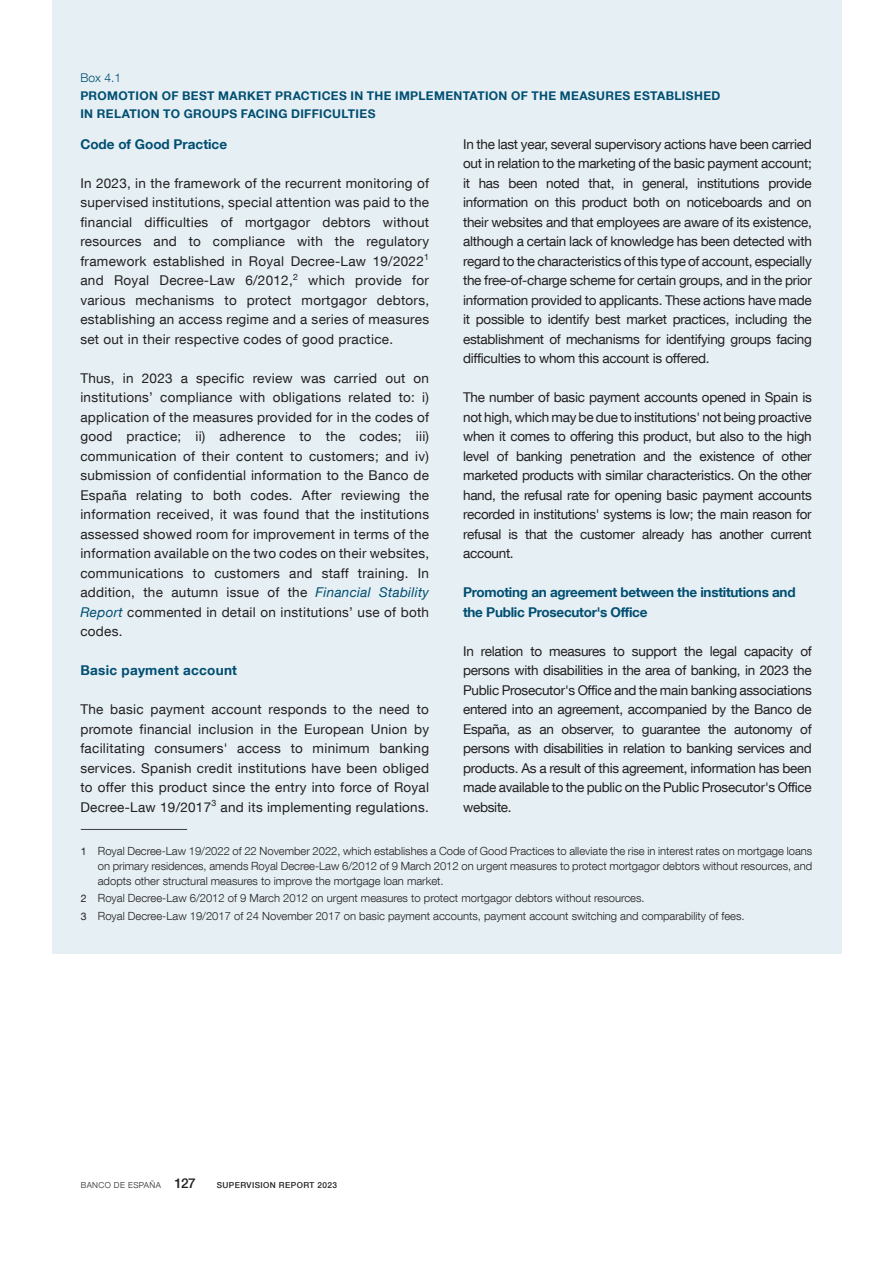
<style>
.page{position:relative;width:893px;height:1263px;background:#fff}
.page>*{position:absolute;margin:0;border:0;box-sizing:border-box;transform-origin:0 0}
.Recuadro_texto{font:13.5px/19.5px "Bd E Neue Helvetica";letter-spacing:-.01em;color:#231f20;text-align:justify}
.Recuadro_texto-2{font:700 13.5px/19.5px "Bd E Neue Helvetica";letter-spacing:-.02em;color:#004e71}
.Recuadro_texto-3{font:700 13.5px "Bd E Neue Helvetica";letter-spacing:.02em;color:#004e71}
.Recuadro_texto-4{font:700 13.5px "Bd E Neue Helvetica";color:#004e71}
.Recuadro_título{font:700 12px "Bd E Neue Helvetica";letter-spacing:.03em;color:#004e71}
.Recuadro_número{font:300 12px "Bd E Neue Helvetica";color:#004e71}
.Recuadro_citas_1{font:300 11.25px/15px "Bd E Neue Helvetica";color:#231f20;text-align:justify}
.t1{font:500 8.25px "Bd E Neue Helvetica";letter-spacing:.05em;color:#231f20}
.t2{font:300 8.25px "Bd E Neue Helvetica";letter-spacing:.05em;color:#231f20}
.s1{font-style:italic;color:#004e71}
.s2{font-weight:400;font-size:10.5px}
.s3{font-weight:500;font-size:13.5px}
</style>
<div class="page">
<hr style="left:892px;top:0;width:1px;height:72px;background:#e6eff5">
<hr style="left:892px;top:74px;width:1px;height:73px;background:#e6eff5">
<hr style="left:892px;top:149px;width:1px;height:72px;background:#e6eff5">
<hr style="left:892px;top:223px;width:1px;height:73px;background:#e6eff5">
<hr style="left:892px;top:298px;width:1px;height:72px;background:#e6eff5">
<hr style="left:892px;top:372px;width:1px;height:72px;background:#e6eff5">
<hr style="left:892px;top:446px;width:1px;height:73px;background:#e6eff5">
<hr style="left:892px;top:521px;width:1px;height:72px;background:#e6eff5">
<hr style="left:892px;top:595px;width:1px;height:73px;background:#72b1c8">
<hr style="left:892px;top:670px;width:1px;height:72px;background:#e6eff5">
<hr style="left:892px;top:744px;width:1px;height:72px;background:#e6eff5">
<hr style="left:892px;top:819px;width:1px;height:72px;background:#e6eff5">
<hr style="left:892px;top:893px;width:1px;height:72px;background:#e6eff5">
<hr style="left:892px;top:967px;width:1px;height:73px;background:#e6eff5">
<hr style="left:892px;top:1042px;width:1px;height:72px;background:#e6eff5">
<hr style="left:892px;top:1116px;width:1px;height:72px;background:#e6eff5">
<hr style="left:892px;top:1191px;width:1px;height:72px;background:#e6eff5">
<div style="left:52px;top:0;width:789px;height:954px;background:#e5eff4"></div>
<hr style="left:81px;top:829px;width:106px;height:1px;background:#3e3e3f">
<p class="Recuadro_número" style="left:80px;top:70px;width:42px">Box 4.1</p>
<h4 class="Recuadro_título" style="left:80px;top:88px;width:642px">PROMOTION OF BEST MARKET PRACTICES IN THE IMPLEMENTATION OF THE MEASURES ESTABLISHED</h4>
<h4 class="Recuadro_título" style="left:80px;top:106px;width:297px">IN RELATION TO GROUPS FACING DIFFICULTIES</h4>
<p class="Recuadro_texto-4" style="left:80px;top:135px;width:148px">Code of Good Practice</p>
<p class="Recuadro_texto" style="left:80px;top:173px;width:350px">In 2023, in the framework of the recurrent monitoring of supervised institutions, special attention was paid to the financial difficulties of mortgagor debtors without resources and to compliance with the regulatory framework established in Royal Decree-Law 19/2022<sup>1 </sup>and Royal Decree-Law 6/2012,<sup>2</sup> which provide for various mechanisms to protect mortgagor debtors, establishing an access regime and a series of measures set out in their respective codes of good practice.</p>
<p class="Recuadro_texto" style="left:80px;top:368px;width:350px">Thus, in 2023 a specific review was carried out on institutions’ compliance with obligations related to: i) application of the measures provided for in the codes of good practice; ii) adherence to the codes; iii) communication of their content to customers; and iv) submission of confidential information to the Banco de España relating to both codes. After reviewing the information received, it was found that the institutions assessed showed room for improvement in terms of the information available on the two codes on their websites, communications to customers and staff training. In addition, the autumn issue of the <span class="s1">Financial Stability Report</span> commented in detail on institutions’ use of both codes.</p>
<p class="Recuadro_texto-3" style="left:80px;top:662px;width:158px">Basic payment account</p>
<p class="Recuadro_texto" style="left:80px;top:699px;width:350px">The basic payment account responds to the need to promote financial inclusion in the European Union by facilitating consumers' access to minimum banking services. Spanish credit institutions have been obliged to offer this product since the entry into force of Royal Decree-Law 19/2017<sup>3</sup> and its implementing regulations.</p>
<p class="Recuadro_texto" style="left:463px;top:134px;width:350px">In the last year, several supervisory actions have been carried out in relation to the marketing of the basic payment account; it has been noted that, in general, institutions provide information on this product both on noticeboards and on their websites and that employees are aware of its existence, although a certain lack of knowledge has been detected with regard to the characteristics of this type of account, especially the free-of-charge scheme for certain groups, and in the prior information provided to applicants. These actions have made it possible to identify best market practices, including the establishment of mechanisms for identifying groups facing difficulties to whom this account is offered.</p>
<p class="Recuadro_texto" style="left:463px;top:387px;width:350px">The number of basic payment accounts opened in Spain is not high, which may be due to institutions' not being proactive when it comes to offering this product, but also to the high level of banking penetration and the existence of other marketed products with similar characteristics. On the other hand, the refusal rate for opening basic payment accounts recorded in institutions' systems is low; the main reason for refusal is that the customer already has another current account.</p>
<p class="Recuadro_texto-2" style="left:463px;top:582px;width:334px">Promoting an agreement between the institutions and the Public Prosecutor's Office</p>
<p class="Recuadro_texto" style="left:463px;top:641px;width:350px">In relation to measures to support the legal capacity of persons with disabilities in the area of banking, in 2023 the Public Prosecutor's Office and the main banking associations entered into an agreement, accompanied by the Banco de España, as an observer, to guarantee the autonomy of persons with disabilities in relation to banking services and products. As a result of this agreement, information has been made available to the public on the Public Prosecutor's Office website.</p>
<p class="Recuadro_citas_1" style="left:98px;top:844px;width:716px;text-indent:-17px"><span class="s2">1</span> Royal Decree-Law 19/2022 of 22 November 2022, which establishes a Code of Good Practices to alleviate the rise in interest rates on mortgage loans on primary residences, amends Royal Decree-Law 6/2012 of 9 March 2012 on urgent measures to protect mortgagor debtors without resources, and adopts other structural measures to improve the mortgage loan market.</p>
<p class="Recuadro_citas_1" style="left:81px;top:891px;width:565px"><span class="s2">2</span> Royal Decree-Law 6/2012 of 9 March 2012 on urgent measures to protect mortgagor debtors without resources.</p>
<p class="Recuadro_citas_1" style="left:81px;top:908px;width:665px"><span class="s2">3</span> Royal Decree-Law 19/2017 of 24 November 2017 on basic payment accounts, payment account switching and comparability of fees.</p>
<p class="t2" style="left:81px;top:1180px;width:116px">BANCO DE ESPAÑA <span class="s3">127</span></p>
<p class="t1" style="left:217px;top:1180px;width:122px">SUPERVISION REPORT 2023</p>
</div>
